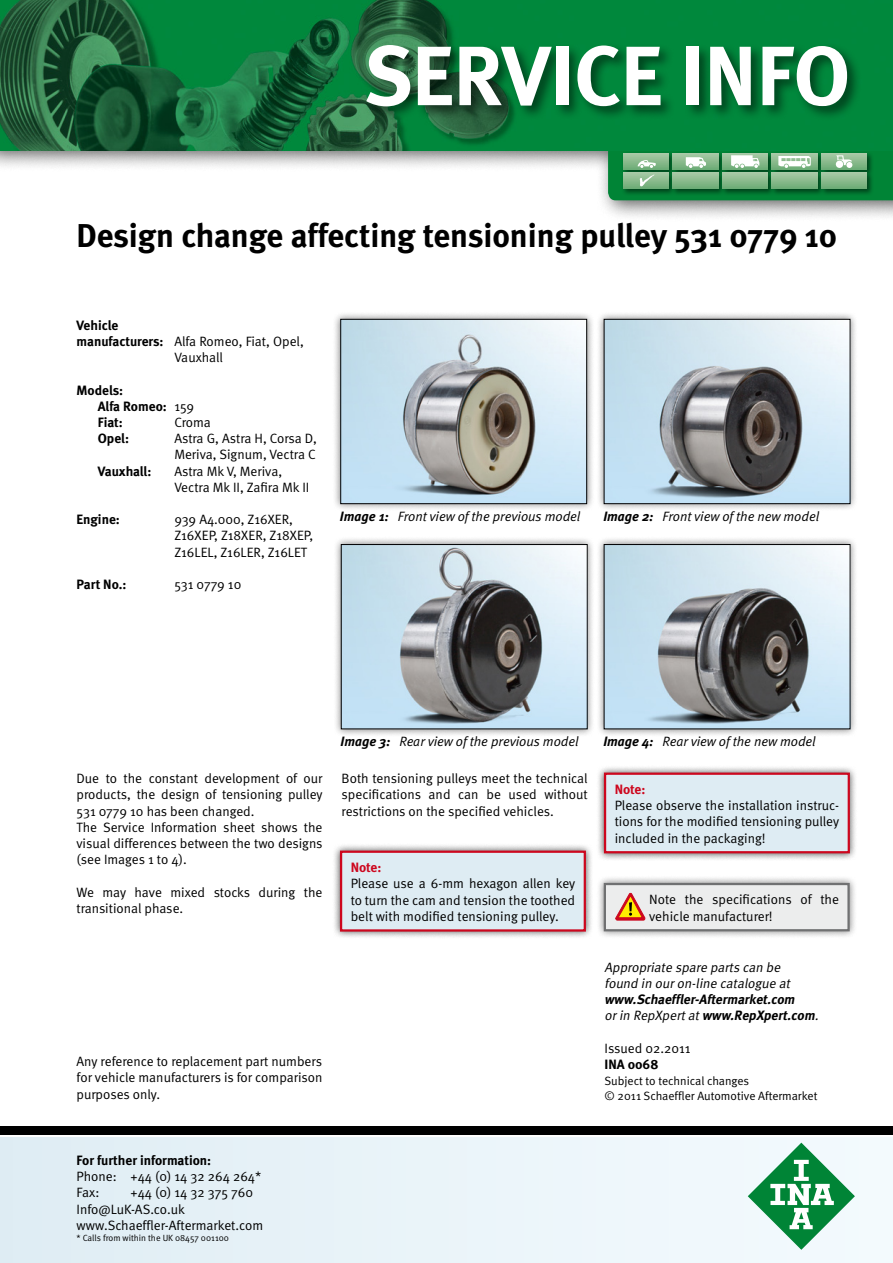
<style>
.page{position:relative;width:893px;height:1263px;background:#fff}
.page>*{position:absolute;margin:0;border:0;box-sizing:border-box;transform-origin:0 0}
.t1{font:700 84px "Meta";color:#fff}
.t2{font:700 33px "Meta";letter-spacing:-.005em;color:#000}
.t3{font:13.5px/16.2px "Meta Normal";color:#000}
.t4{font:italic 13.5px "Meta Normal";color:#000}
.t5{font:700 13.5px/16.2px "Meta";color:#000}
.t6{font:italic 700 13.5px/16.2px "Meta";color:#000}
.t7{font:italic 13.5px/16.2px "Meta Normal";color:#000}
.t8{font:700 13.5px "Meta";color:#cd071e}
.t9{font:12px/14.4px "Meta Normal";color:#000}
.t10{font:9px "Meta Normal";color:#000}
.s1{font-family:"Meta";font-weight:700}
.s2{font-family:"Meta Normal";font-weight:400}
</style>
<div class="page">
<div style="left:332px;top:843px;width:262px;height:96px;background:#000;opacity:.7"></div>
<div style="left:341px;top:852px;width:244px;height:78px;background:#deecf3"></div>
<div style="left:340px;top:850px;width:246px;height:81px;border:2px solid #cd071e"></div>
<div style="left:333px;top:311px;width:262px;height:201px;background:#000;opacity:.5"></div>
<img style="left:342px;top:321px;width:243px;height:181px">
<div style="left:340px;top:319px;width:247px;height:185px;border:1px solid #000001"></div>
<div style="left:596px;top:311px;width:262px;height:201px;background:#000;opacity:.5"></div>
<img style="left:606px;top:321px;width:242px;height:181px">
<div style="left:604px;top:319px;width:246px;height:185px;border:1px solid #000001"></div>
<div style="left:333px;top:536px;width:263px;height:201px;background:#000;opacity:.5"></div>
<img style="left:343px;top:546px;width:243px;height:181px">
<div style="left:341px;top:544px;width:247px;height:185px;border:1px solid #000001"></div>
<div style="left:596px;top:536px;width:262px;height:201px;background:#000;opacity:.5"></div>
<img style="left:606px;top:546px;width:242px;height:181px">
<div style="left:596px;top:765px;width:262px;height:96px;background:#000;opacity:.7"></div>
<div style="left:605px;top:774px;width:244px;height:78px;background:#deecf3"></div>
<div style="left:604px;top:772px;width:246px;height:81px;border:2px solid #cd071e"></div>
<div style="left:0;top:1137px;width:893px;height:126px;background:#e9f4f9"></div>
<div style="left:0;top:1126px;width:893px;height:9px;background:#000"></div>
<svg style="left:748px;top:1142px;width:107px;height:108px"></svg>
<div style="left:0;top:0;width:893px;height:222px;background:#000;opacity:.6"></div>
<img style="left:0;top:0;width:893px;height:150px">
<div style="left:363px;top:42px;width:499px;height:79px;background:#000;opacity:.5"></div>
<div style="left:596px;top:875px;width:261px;height:64px;background:#000;opacity:.5"></div>
<div style="left:605px;top:884px;width:244px;height:46px;background:#eceded"></div>
<div style="left:604px;top:883px;width:246px;height:48px;border:2px solid #707172"></div>
<svg style="left:616px;top:893px;width:29px;height:27px"></svg>
<svg style="left:608px;top:150px;width:285px;height:50px;background:#55a06c"></svg>
<h1 class="t1" style="left:364px;top:23px;width:488px">SERVICE INFO</h1>
<h2 class="t2" style="left:77px;top:214px;width:762px">Design change affecting tensioning pulley 531 0779 10</h2>
<p class="t5" style="left:77px;top:317px;width:43px">Vehicle</p>
<p class="t3" style="left:174px;top:333px;width:131px;text-indent:-98px"><span class="s1">manufacturers:</span> Alfa Romeo, Fiat, Opel,<br>Vauxhall</p>
<p class="t5" style="left:98px;top:381px;width:98px;text-indent:-21px">Models:<br>Alfa Romeo: <span class="s2">159<br></span>Fiat:</p>
<p class="t3" style="left:174px;top:414px;width:38px">Croma</p>
<p class="t5" style="left:98px;top:430px;width:33px">Opel:</p>
<p class="t3" style="left:174px;top:430px;width:144px">Astra G, Astra H, Corsa D,<br>Meriva, Signum, Vectra C</p>
<p class="t5" style="left:98px;top:462px;width:55px">Vauxhall:</p>
<p class="t3" style="left:174px;top:463px;width:137px">Astra Mk V, Meriva,<br>Vectra Mk II, Zafira Mk II</p>
<p class="t5" style="left:77px;top:511px;width:45px">Engine:</p>
<p class="t3" style="left:174px;top:511px;width:141px">939 A4.000, Z16XER,<br>Z16XEP, Z18XER, Z18XEP,<br>Z16LEL, Z16LER, Z16LET</p>
<p class="t5" style="left:77px;top:576px;width:51px">Part No.:</p>
<p class="t3" style="left:174px;top:576px;width:69px">531 0779 10</p>
<p class="t4" style="left:340px;top:509px;width:242px"><span class="s1">Image 1:</span> Front view of the previous model</p>
<p class="t4" style="left:603px;top:509px;width:217px"><span class="s1">Image 2:</span> Front view of the new model</p>
<p class="t3" style="left:77px;top:770px;width:248px">Due to the constant development of our products, the design of tensioning pulley 531 0779 10 has been changed.<br>The Service Information sheet shows the visual differences between the two designs (see Images 1 to 4).</p>
<p class="t3" style="left:77px;top:884px;width:247px">We may have mixed stocks during the transitional phase.</p>
<p class="t3" style="left:77px;top:1053px;width:247px;text-align:justify">Any reference to replacement part numbers for vehicle manufacturers is for comparison purposes only.</p>
<p class="t4" style="left:340px;top:734px;width:240px"><span class="s1">Image 3:</span> Rear view of the previous model</p>
<p class="t4" style="left:603px;top:734px;width:214px"><span class="s1">Image 4:</span> Rear view of the new model</p>
<p class="t8" style="left:615px;top:781px;width:32px">Note:</p>
<p class="t3" style="left:615px;top:797px;width:226px;text-align:justify">Please observe the installation instruc&shy;tions for the modified tensioning pulley included in the packaging!</p>
<p class="t3" style="left:342px;top:770px;width:248px;text-align:justify">Both tensioning pulleys meet the technical specifications and can be used without restrictions on the specified vehicles.</p>
<p class="t8" style="left:351px;top:859px;width:32px">Note:</p>
<p class="t3" style="left:351px;top:875px;width:226px;text-align:justify">Please use a 6-mm hexagon allen key to turn the cam and tension the toothed belt with modified tensioning pulley.</p>
<p class="t3" style="left:649px;top:891px;width:191px">Note the specifications of the vehicle manufacturer!</p>
<p class="t7" style="left:604px;top:959px;width:190px">Appropriate spare parts can be found in ouron-line catalogue at</p>
<p class="t6" style="left:604px;top:991px;width:218px">www.Schaeffler-Aftermarket.com <span class="s2">orin RepXpertat</span>www.RepXpert.com<span class="s2">.</span></p>
<p class="t3" style="left:604px;top:1040px;width:87px">Issued 02.2011</p>
<p class="t5" style="left:604px;top:1055px;width:55px">INA 0068</p>
<p class="t9" style="left:604px;top:1074px;width:214px">Subject to technical changes<br>© 2011 Schaeffler Automotive Aftermarket</p>
<p class="t5" style="left:77px;top:1152px;width:136px">For further information:</p>
<p class="t3" style="left:77px;top:1168px;width:186px">Phone: +44 (0) 14 32 264 264*<br>Fax:</p>
<p class="t3" style="left:77px;top:1184px;width:188px;text-indent:54px">+44 (0) 14 32 375 760<br>Info@LuK-AS.co.uk www.Schaeffler-Aftermarket.com</p>
<p class="t10" style="left:77px;top:1232px;width:154px">* Calls from within the UK 08457 001100</p>
</div>
